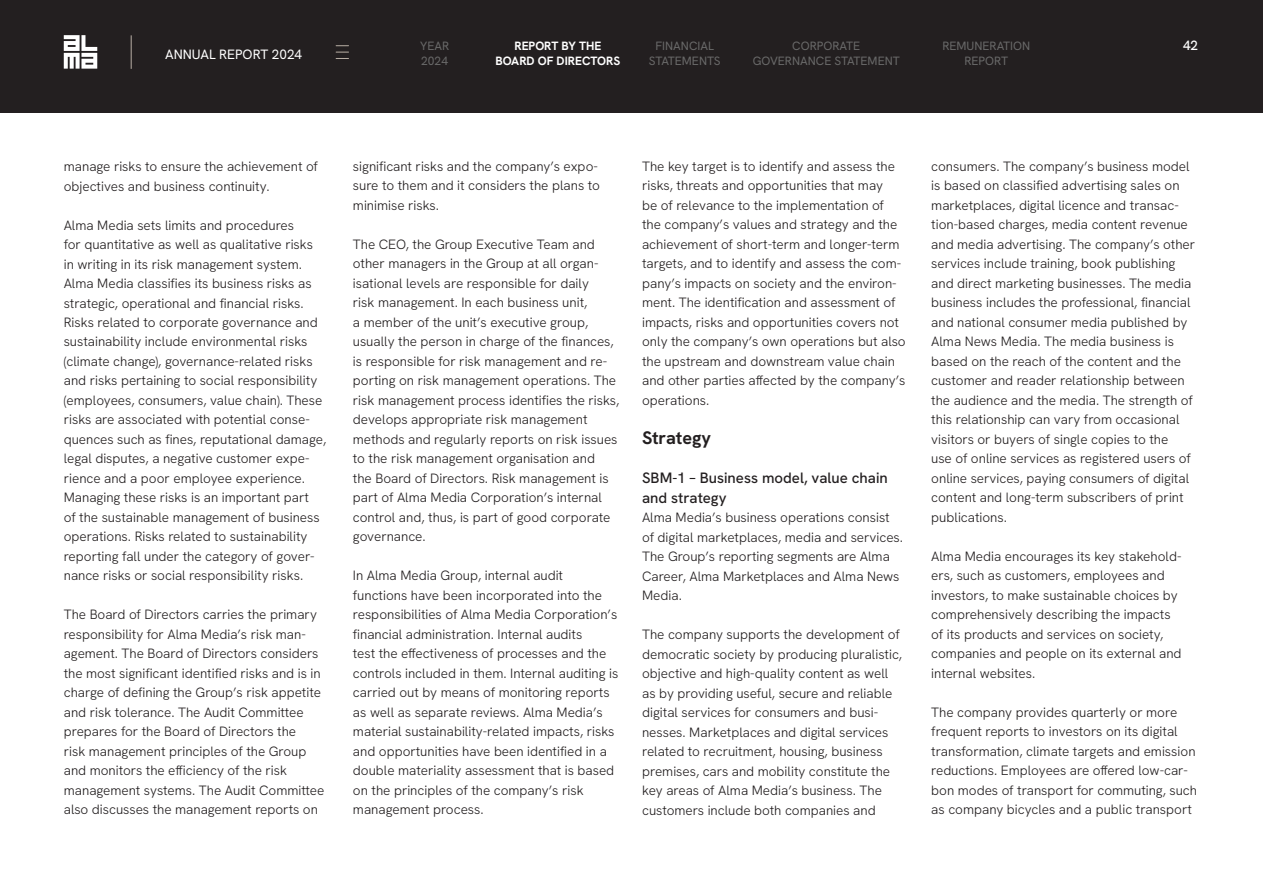
<style>
.page{position:relative;width:1263px;height:893px;background:#fff}
.page>*{position:absolute;margin:0;border:0;box-sizing:border-box;transform-origin:0 0}
.t1{font:700 18px "Hanken Grotesk";color:#231f20}
.t2{font:500 15px/19.5px "Hanken Grotesk";color:#231f20}
.t3{font:300 13.5px/19.5px "Hanken Grotesk";color:#231f20}
.t4{font:13.5px "Hanken Grotesk";color:#fff}
.t5{font:500 13.5px "Hanken Grotesk";color:#fff}
.t6{font:12px/15px "Hanken Grotesk";color:#696969;text-align:center}
.t7{font:700 12px/15px "Hanken Grotesk";color:#fff;text-align:center}
</style>
<div class="page">
<div style="left:0;top:0;width:1263px;height:112px;background:#231f20"></div>
<svg style="left:64px;top:35px;width:33px;height:34px"></svg>
<hr style="left:131px;top:35px;width:1px;height:34px;background:#b9afa5">
<svg style="left:336px;top:45px;width:13px;height:1px"></svg>
<svg style="left:336px;top:52px;width:13px;height:7px"></svg>
<p class="t7" style="left:495px;top:38px;width:126px">REPORT BY THE<br>BOARD OF DIRECTORS</p>
<p class="t4" style="left:165px;top:45px;width:139px">ANNUAL REPORT 2024</p>
<p class="t6" style="left:649px;top:38px;width:73px">FINANCIAL<br>STATEMENTS</p>
<p class="t6" style="left:420px;top:38px;width:31px;text-align:left">YEAR<br>2024</p>
<p class="t6" style="left:753px;top:38px;width:149px">CORPORATE<br>GOVERNANCE STATEMENT</p>
<p class="t6" style="left:942px;top:38px;width:89px">REMUNERATION<br>REPORT</p>
<p class="t5" style="left:1183px;top:37px;width:17px">42</p>
<p class="t3" style="left:64px;top:156px;width:256px">manage risks to ensure the achievement of objectives and business continuity.</p>
<p class="t3" style="left:64px;top:215px;width:264px">Alma Media sets limits and procedures<br>for quantitative as well as qualitative risks in writing in its risk management system.<br>Alma Media classifies its business risks as strategic, operational and financial risks.<br>Risks related to corporate governance and sustainability include environmental risks (climate change), governance-related risks and risks pertaining to social responsibility (employees, consumers, value chain). These risks are associated with potential conse&shy;quences such as fines, reputational damage, legal disputes, a negative customer expe&shy;rience and a poor employee experience.<br>Managing these risks is an important part<br>of the sustainable management of business operations. Risks related to sustainability reporting fall under the category of gover&shy;nance risks or social responsibility risks.</p>
<p class="t3" style="left:64px;top:605px;width:262px">The Board of Directors carries the primary responsibility for Alma Media’s risk man&shy;agement. The Board of Directors considers the most significant identified risks and is in charge of defining the Group’s risk appetite and risk tolerance. The Audit Committee prepares for the Board of Directors the<br>risk management principles of the Group and monitors the efficiency of the risk management systems. The Audit Committee also discusses the management reports on</p>
<p class="t3" style="left:353px;top:156px;width:249px">significant risks and the company’s expo&shy;sure to them and it considers the plans to minimise risks.</p>
<p class="t3" style="left:353px;top:234px;width:268px">The CEO, the Group Executive Team and other managers in the Group at all organ&shy;isational levels are responsible for daily<br>risk management. In each business unit,<br>a member of the unit’s executive group, usually the person in charge of the finances, is responsible for risk management and re&shy;porting on risk management operations. The risk management process identifies the risks, develops appropriate risk management methods and regularly reports on risk issues to the risk management organisation and<br>the Board of Directors. Risk management is part of Alma Media Corporation’s internal control and, thus, is part of good corporate governance.</p>
<p class="t3" style="left:353px;top:566px;width:267px">In Alma Media Group, internal audit functions have been incorporated into the responsibilities of Alma Media Corporation’s financial administration. Internal audits<br>test the effectiveness of processes and the controls included in them. Internal auditing is carried out by means of monitoring reports as well as separate reviews. Alma Media’s material sustainability-related impacts, risks and opportunities have been identified in a double materiality assessment that is based on the principles of the company’s risk management process.</p>
<p class="t3" style="left:642px;top:156px;width:265px">The key target is to identify and assess the risks, threats and opportunities that may<br>be of relevance to the implementation of the company’s values and strategy and the achievement of short-term and longer-term targets, and to identify and assess the com&shy;pany’s impacts on society and the environ&shy;ment. The identification and assessment of impacts, risks and opportunities covers not only the company’s own operations but also the upstream and downstream value chain and other parties affected by the company’s operations.</p>
<h1 class="t1" style="left:642px;top:426px;width:71px">Strategy</h1>
<p class="t2" style="left:642px;top:468px;width:247px">SBM-1 – Business model, value chain and strategy</p>
<p class="t3" style="left:642px;top:507px;width:262px">Alma Media’s business operations consist of digital marketplaces, media and services.<br>The Group’s reporting segments are Alma Career, Alma Marketplaces and Alma News Media.</p>
<p class="t3" style="left:642px;top:624px;width:262px">The company supports the development of democratic society by producing pluralistic, objective and high-quality content as well as by providing useful, secure and reliable digital services for consumers and busi&shy;nesses. Marketplaces and digital services related to recruitment, housing, business premises, cars and mobility constitute the key areas of Alma Media’s business. The customers include both companies and</p>
<p class="t3" style="left:931px;top:156px;width:265px">consumers. The company’s business model is based on classified advertising sales on marketplaces, digital licence and transac&shy;tion-based charges, media content revenue and media advertising. The company’s other services include training, book publishing and direct marketing businesses. The media business includes the professional, financial and national consumer media published by Alma News Media. The media business is based on the reach of the content and the customer and reader relationship between the audience and the media. The strength of this relationship can vary from occasional visitors or buyers of single copies to the<br>use of online services as registered users of online services, paying consumers of digital content and long-term subscribers of print publications.</p>
<p class="t3" style="left:931px;top:546px;width:252px">Alma Media encourages its key stakehold&shy;ers, such as customers, employees and investors, to make sustainable choices by comprehensively describing the impacts of its products and services on society, companies and people on its external and internal websites.</p>
<p class="t3" style="left:931px;top:702px;width:267px">The company provides quarterly or more frequent reports to investors on its digital transformation, climate targets and emission reductions. Employees are offered low-car&shy;bon modes of transport for commuting, such as company bicycles and a public transport</p>
</div>
